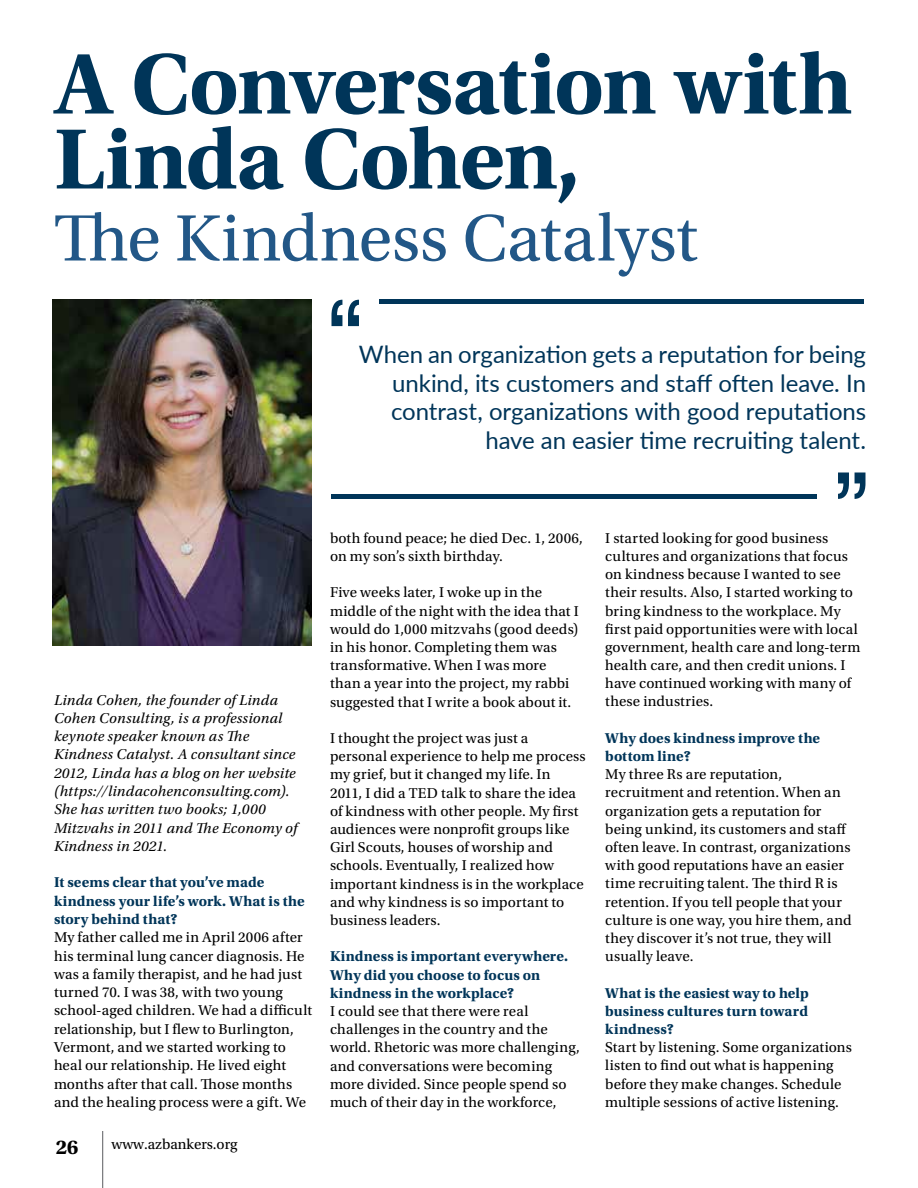
<style>
.page{position:relative;width:918px;height:1188px;background:#fff}
.page>*{position:absolute;margin:0;border:0;box-sizing:border-box;transform-origin:0 0}
.t1{font:700 90px/75px "Utopia Std";letter-spacing:-.015em;color:#003559}
.t2{font:69px "Utopia Std";letter-spacing:-.005em;color:#225787}
.t3{font:24px/28.5px "Lato";letter-spacing:-.005em;color:#003559;text-align:right}
.t4{font:700 21px "Utopia Std";color:#000}
.t5{font:15px/18.1px "Utopia Std";letter-spacing:.01em;color:#000}
.t6{font:italic 15px/18.3px "Utopia Std";letter-spacing:.02em;color:#000}
.t7{font:700 15px/18.1px "Utopia Std";letter-spacing:.01em;color:#003559}
</style>
<div class="page">
<hr style="left:102px;top:1131px;width:1px;height:57px;background:#6d6e71">
<img style="left:53px;top:300px;width:259px;height:345px">
<hr style="left:380px;top:300px;width:484px;height:4px;background:#003559">
<svg style="left:332px;top:300px;width:27px;height:26px"></svg>
<div style="left:332px;top:494px;width:485px;height:5px;background:#003559"></div>
<svg style="left:838px;top:473px;width:27px;height:26px"></svg>
<h1 class="t1" style="left:54px;top:47px;width:800px">A Conversation with<br>Linda Cohen,</h1>
<h2 class="t2" style="left:54px;top:201px;width:645px">The Kindness Catalyst</h2>
<h3 class="t3" style="left:359px;top:339px;width:509px">When an organization gets a reputation for being unkind, its customers and staff often leave. In contrast, organizations with good reputations have an easier time recruiting talent.</h3>
<p class="t6" style="left:54px;top:691px;width:245px">Linda Cohen, the founder of Linda Cohen Consulting, is a professional keynote speaker known as The Kindness Catalyst. A consultant since 2012, Linda has a blog on her website (https://lindacohenconsulting.com).<br>She has written two books; 1,000<br>Mitzvahs in 2011 and The Economy of Kindness in 2021.</p>
<p class="t7" style="left:54px;top:874px;width:252px">It seems clear that you’ve made kindness your life’s work. What is the story behind that?</p>
<p class="t5" style="left:54px;top:929px;width:259px">My father called me in April 2006 after his terminal lung cancer diagnosis. He was a family therapist, and he had just turned 70. I was 38, with two young school-aged children. We had a difficult relationship, but I flew to Burlington, Vermont, and we started working to heal our relationship. He lived eight months after that call. Those months and the healing process were a gift. We</p>
<h3 class="t4" style="left:56px;top:1135px;width:24px">26</h3>
<p class="t5" style="left:112px;top:1136px;width:127px">www.azbankers.org</p>
<p class="t5" style="left:330px;top:529px;width:254px">both found peace; he died Dec. 1, 2006, on my son’s sixth birthday.</p>
<p class="t5" style="left:330px;top:584px;width:250px">Five weeks later, I woke up in the middle of the night with the idea that I would do 1,000 mitzvahs (good deeds) in his honor. Completing them was transformative. When I was more than a year into the project, my rabbi suggested that I write a book about it.</p>
<p class="t5" style="left:330px;top:729px;width:257px">I thought the project was just a personal experience to help me process my grief, but it changed my life. In 2011, I did a TED talk to share the idea of kindness with other people. My first audiences were nonprofit groups like Girl Scouts, houses of worship and schools. Eventually, I realized how important kindness is in the workplace and why kindness is so important to business leaders.</p>
<p class="t7" style="left:330px;top:947px;width:240px">Kindness is important everywhere.<br>Why did you choose to focus on kindness in the workplace?</p>
<p class="t5" style="left:330px;top:1002px;width:251px">I could see that there were real challenges in the country and the world. Rhetoric was more challenging, and conversations were becoming more divided. Since people spend so much of their day in the workforce,</p>
<p class="t5" style="left:605px;top:529px;width:257px">I started looking for good business cultures and organizations that focus on kindness because I wanted to see their results. Also, I started working to bring kindness to the workplace. My first paid opportunities were with local government, health care and long-term health care, and then credit unions. I have continued working with many of these industries.</p>
<p class="t7" style="left:605px;top:729px;width:216px">Why does kindness improve the bottom line?</p>
<p class="t5" style="left:605px;top:766px;width:248px">My three Rs are reputation, recruitment and retention. When an organization gets a reputation for being unkind, its customers and staff often leave. In contrast, organizations with good reputations have an easier time recruiting talent. The third R is retention. If you tell people that your culture is one way, you hire them, and they discover it’s not true, they will usually leave.</p>
<p class="t7" style="left:605px;top:984px;width:205px;text-align:justify">What is the easiest way to help business cultures turn toward kindness?</p>
<p class="t5" style="left:605px;top:1039px;width:248px">Start by listening. Some organizations listen to find out what is happening before they make changes. Schedule multiple sessions of active listening.</p>
</div>
